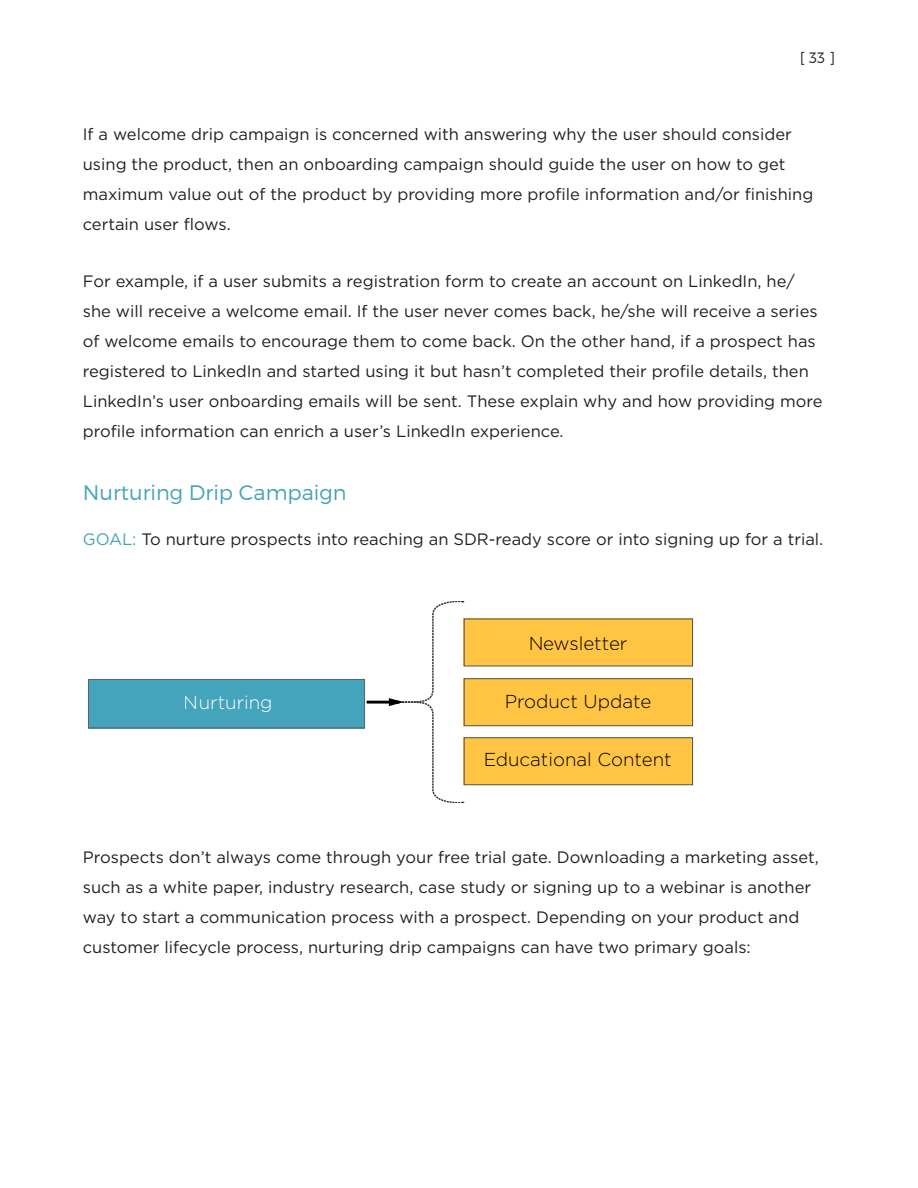
<style>
.page{position:relative;width:918px;height:1188px;background:#fff}
.page>*{position:absolute;margin:0;border:0;box-sizing:border-box;transform-origin:0 0}
.UNNUMBERED_Heading_3{font:300 21px "Montserrat";color:#44a4b6}
.t1{font:300 18.75px "Gotham HTF";color:#000}
.t2{font:300 18.75px "Gotham HTF";color:#fff}
.t3{font:16.5px/30px "Gotham HTF";color:#231f20}
.t4{font:300 15px "Montserrat";color:#231f20}
.s1{color:#44a4b6}
</style>
<div class="page">
<div style="left:88px;top:679px;width:277px;height:49px;background:#44a4bb"></div>
<div style="left:88px;top:679px;width:277px;height:49px;border:1px solid #616161"></div>
<div style="left:464px;top:619px;width:229px;height:47px;background:#ffc543"></div>
<div style="left:464px;top:678px;width:229px;height:48px;background:#ffc543"></div>
<div style="left:464px;top:678px;width:229px;height:48px;border:1px solid #535353"></div>
<div style="left:464px;top:737px;width:229px;height:48px;background:#ffc543"></div>
<div style="left:464px;top:737px;width:229px;height:48px;border:1px solid #535353"></div>
<hr style="left:368px;top:701px;width:30px;height:3px;background:#000">
<svg style="left:375px;top:601px;width:96px;height:202px"></svg>
<p class="t4" style="left:800px;top:48px;width:37px">[ 33 ]</p>
<p class="t3" style="left:83px;top:119px;width:732px">If a welcome drip campaign is concerned with answering why the user should consider using the product, then an onboarding campaign should guide the user on how to get maximum value out of the product by providing more profile information and/or finishing certain user flows.</p>
<p class="t3" style="left:83px;top:266px;width:741px">For example, if a user submits a registration form to create an account on LinkedIn, he/ she will receive a welcome email. If the user never comes back, he/she will receive a series of welcome emails to encourage them to come back. On the other hand, if a prospect has registered to LinkedIn and started using it but hasn’t completed their profile details, then LinkedIn’s user onboarding emails will be sent. These explain why and how providing more profile information can enrich a user’s LinkedIn experience.</p>
<p class="UNNUMBERED_Heading_3" style="left:83px;top:480px;width:265px">Nurturing Drip Campaign</p>
<p class="t3" style="left:83px;top:524px;width:742px"><span class="s1">GOAL:</span> To nurture prospects into reaching an SDR-ready score or into signing up for a trial.</p>
<p class="t2" style="left:184px;top:692px;width:90px">Nurturing</p>
<p class="t1" style="left:528px;top:633px;width:101px">Newsletter</p>
<p class="t1" style="left:505px;top:691px;width:148px">Product Update</p>
<p class="t1" style="left:483px;top:749px;width:190px">Educational Content</p>
<p class="t3" style="left:83px;top:842px;width:738px">Prospects don’t always come through your free trial gate. Downloading a marketing asset, such as a white paper, industry research, case study or signing up to a webinar is another way to start a communication process with a prospect. Depending on your product and customer lifecycle process, nurturing drip campaigns can have two primary goals:</p>
</div>
